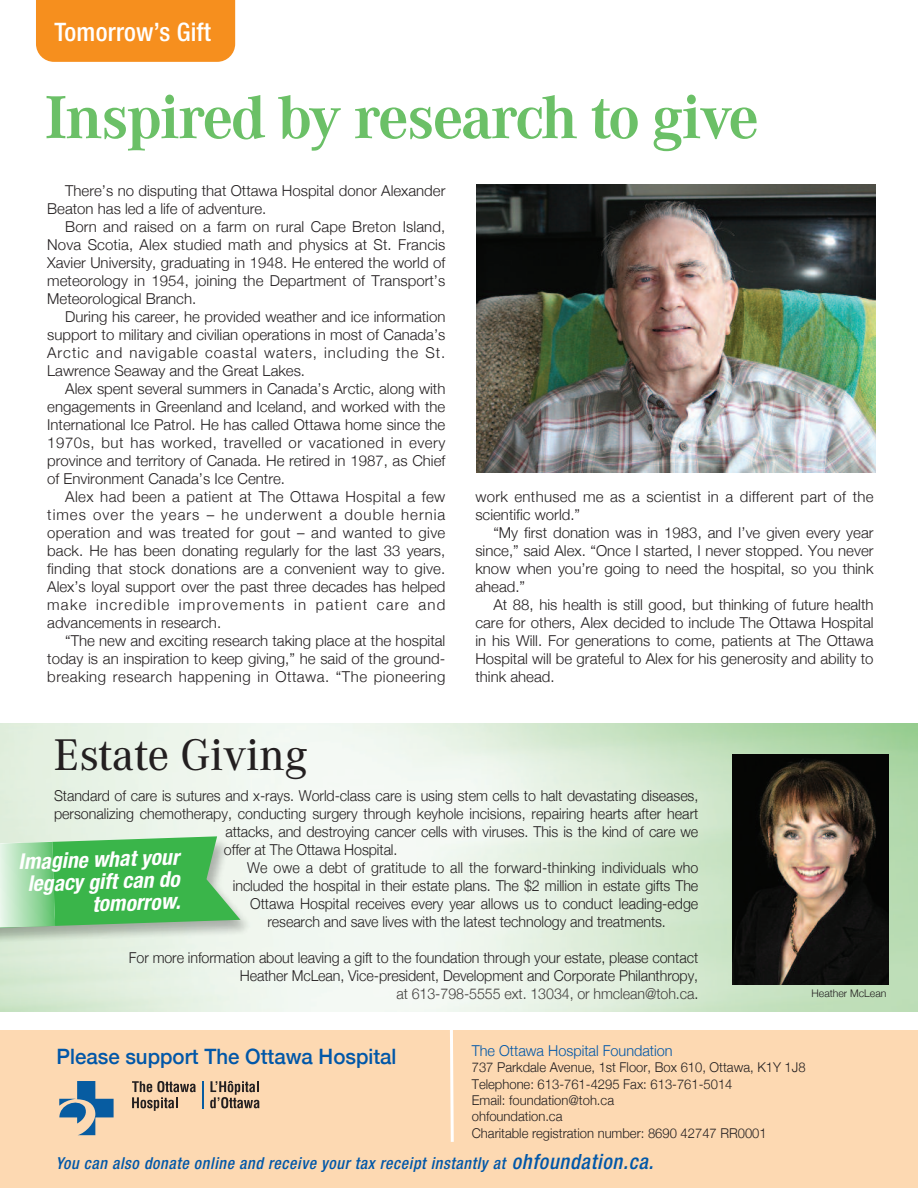
<style>
.page{position:relative;width:918px;height:1188px;background:#fff}
.page>*{position:absolute;margin:0;border:0;box-sizing:border-box;transform-origin:0 0}
.t1{font:700 63px "Corporate A";letter-spacing:-.025em;color:#6bc067}
.t2{font:500 46.05px "Corporate A";color:#231f20}
.t3{font:500 condensed 25.5px "Helvetica Neue";letter-spacing:.01em;color:#fff}
.t4{font:italic 700 condensed 21.6px/22.2px "Helvetica Neue";color:#fff;text-align:right}
.t5{font:500 21.15px "Helvetica Neue";color:#0157a8;scale:.96 1}
.t6{font:italic 500 condensed 16.5px "Helvetica Neue";letter-spacing:.04em;color:#0157a8;scale:.96 1}
.t7{font:300 15px/18px "Helvetica Neue";color:#231f20;text-align:justify}
.t8{font:300 15px/18px "Helvetica Neue";color:#231f20;text-align:right;scale:.95 1}
.t9{font:300 15px/18px "Helvetica Neue";letter-spacing:.02em;color:#231f20}
.t10{font:300 15px "Helvetica Neue";color:#0157a8;scale:.96 1}
.t11{font:300 13.5px/16.4px "Helvetica Neue";color:#231f20;scale:.96 1}
.t12{font:300 10.5px "Helvetica Neue";color:#231f20}
.s1{color:#423f3d}
.s2{font-size:21px}
</style>
<div class="page">
<img style="left:0;top:723px;width:918px;height:288px">
<div style="left:0;top:1030px;width:918px;height:158px;background:#fdd9b2"></div>
<div style="left:36px;top:0;width:199px;height:62px;background:#f68f1e"></div>
<img style="left:732px;top:755px;width:156px;height:230px">
<img style="left:0;top:829px;width:260px;height:119px">
<svg style="left:0;top:836px;width:240px;height:94px;background:#6bc376"></svg>
<img style="left:477px;top:184px;width:399px;height:289px">
<svg style="left:132px;top:1081px;width:64px;height:30px"></svg>
<svg style="left:210px;top:1081px;width:49px;height:27px"></svg>
<svg style="left:59px;top:1081px;width:55px;height:54px"></svg>
<svg style="left:202px;top:1081px;width:1px;height:27px"></svg>
<svg style="left:450px;top:1030px;width:4px;height:112px"></svg>
<h3 class="t3" style="left:54px;top:23px;width:158px">Tomorrow’s Gift</h3>
<h1 class="t1" style="left:45px;top:80px;width:715px">Inspired by research to give</h1>
<p class="t7" style="left:47px;top:181px;width:400px;text-indent:18px">There’s no disputing that Ottawa Hospital donor Alexander<br>Beaton has led a life of adventure.</p>
<p class="t7" style="left:47px;top:217px;width:400px;text-indent:18px">Born and raised on a farm on rural Cape Breton Island, Nova Scotia, Alex studied math and physics at St. Francis Xavier University, graduating in 1948. He entered the world of meteorology in 1954, joining the Department of Transport’s Meteorological Branch.</p>
<p class="t7" style="left:47px;top:307px;width:400px;text-indent:18px">During his career, he provided weather and ice information support to military and civilian operations in most of Canada’s Arctic and navigable coastal waters, including the St.<br>Lawrence Seaway and the Great Lakes.</p>
<p class="t7" style="left:47px;top:379px;width:400px;text-indent:18px">Alex spent several summers in Canada’s Arctic, along with engagements in Greenland and Iceland, and worked with the International Ice Patrol. He has called Ottawa home since the 1970s, but has worked, travelled or vacationed in every province and territory of Canada. He retired in 1987, as Chief of Environment Canada’s Ice Centre.</p>
<p class="t7" style="left:47px;top:487px;width:400px;text-indent:18px">Alex had been a patient at The Ottawa Hospital a few times over the years – he underwent a double hernia operation and was treated for gout – and wanted to give back. He has been donating regularly for the last 33 years, finding that stock donations are a convenient way to give.<br>Alex’s loyal support over the past three decades has helped make incredible improvements in patient care and advancements in research.</p>
<p class="t7" style="left:47px;top:631px;width:400px;text-indent:18px">“The new and exciting research taking place at the hospital today is an inspiration to keep giving,” he said of the ground&shy;breaking research happening in Ottawa. “The pioneering</p>
<h2 class="t2" style="left:54px;top:727px;width:255px">Estate Giving</h2>
<p class="t9" style="left:475px;top:488px;width:400px">work enthused me as a scientist in a different part of the scientific world.”</p>
<p class="t7" style="left:475px;top:524px;width:400px;text-indent:18px">“My first donation was in 1983, and I’ve given every year since,” said Alex. “Once I started, I never stopped. You never know when you’re going to need the hospital, so you think ahead.”</p>
<p class="t7" style="left:475px;top:596px;width:400px;text-indent:18px">At 88, his health is still good, but thinking of future health care for others, Alex decided to include The Ottawa Hospital in his Will. For generations to come, patients at The Ottawa Hospital will be grateful to Alex for his generosity and ability to think ahead.</p>
<p class="t8" style="left:54px;top:786px;width:680px">Standard of care is sutures and x-rays. World-class care is using stem cells to halt devastating diseases,</p>
<p class="t8" style="left:54px;top:804px;width:680px">personalizing chemotherapy, conducting surgery through keyhole incisions, repairing hearts after heart</p>
<p class="t8" style="left:225px;top:822px;width:499px">attacks, and destroying cancer cells with viruses. This is the kind of care we</p>
<p class="t8" style="left:224px;top:840px;width:184px">offer at The Ottawa Hospital.</p>
<p class="t8" style="left:247px;top:858px;width:476px">We owe a debt of gratitude to all the forward-thinking individuals who</p>
<p class="t8" style="left:233px;top:876px;width:491px">included the hospital in their estate plans. The $2 million in estate gifts The</p>
<p class="t8" style="left:250px;top:894px;width:473px">Ottawa Hospital receives every year allows us to conduct leading-edge</p>
<p class="t8" style="left:268px;top:912px;width:421px">research and save lives with the latest technology and treatments.</p>
<p class="t8" style="left:129px;top:948px;width:601px">For more information about leaving a gift to the foundation through your estate, please contact<br>Heather McLean, Vice-president, Development and Corporate Philanthropy,<br><span class="s1">at 613-798-5555 ext. 13034, or hmclean@toh.ca</span>.</p>
<h3 class="t4" style="left:18px;top:853px;width:162px;rotate:-2deg">Imagine what your legacy gift can do tomorrow.</h3>
<p class="t12" style="left:811px;top:987px;width:76px">Heather McLean</p>
<p class="t10" style="left:472px;top:1042px;width:211px">The Ottawa Hospital Foundation</p>
<p class="t11" style="left:472px;top:1059px;width:349px">737 Parkdale Avenue, 1st Floor, Box 610, Ottawa, K1Y 1J8<br>Telephone: 613-761-4295 Fax: 613-761-5014<br>Email: foundation@toh.ca<br>ohfoundation.ca<br>Charitable registration number: 8690 42747 RR0001</p>
<p class="t6" style="left:56px;top:1157px;width:624px">You can also donate online and receive your tax receipt instantly at <span class="s2">ohfoundation.ca.</span></p>
<h3 class="t5" style="left:57px;top:1043px;width:356px">Please support The Ottawa Hospital</h3>
</div>
